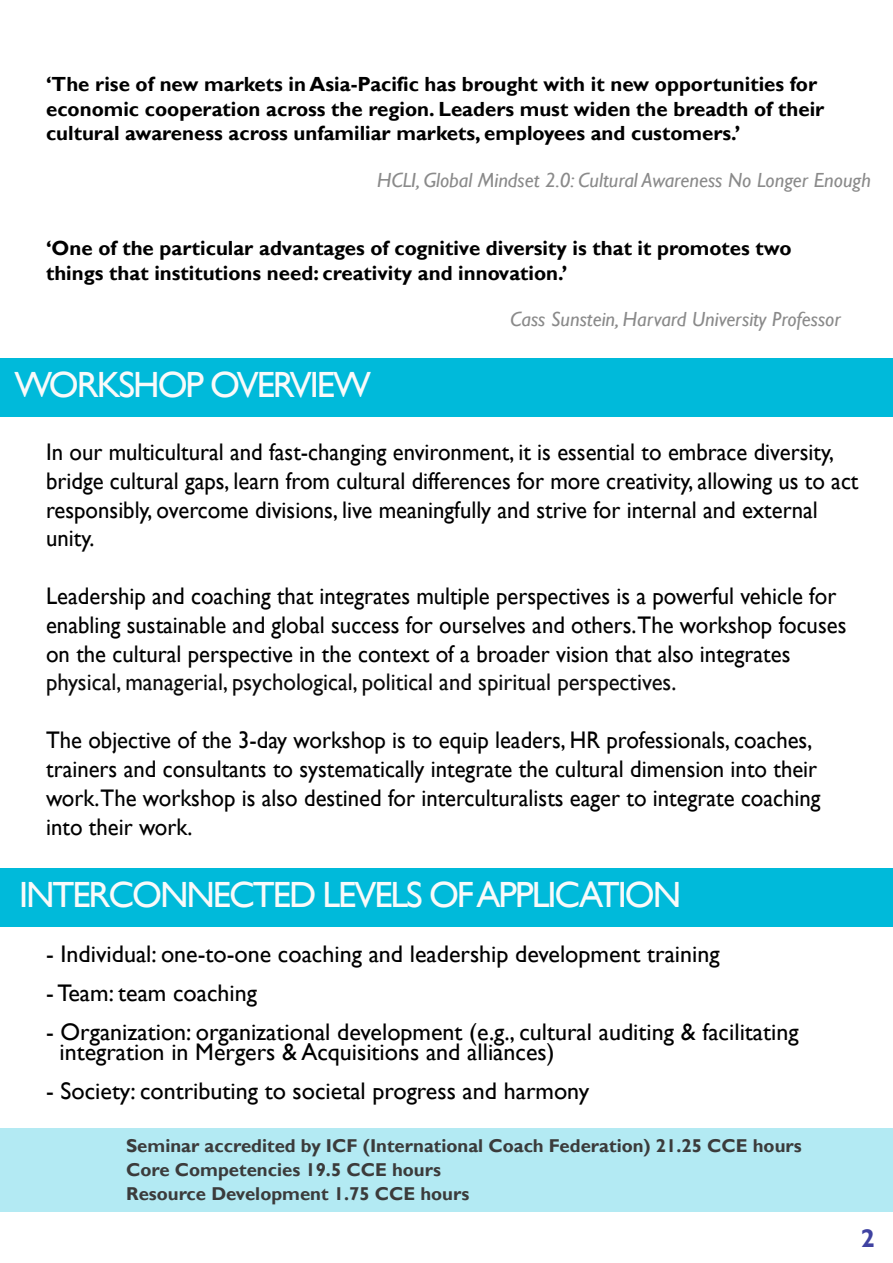
<style>
.page{position:relative;width:893px;height:1263px;background:#fff}
.page>*{position:absolute;margin:0;border:0;box-sizing:border-box;transform-origin:0 0}
.t1{font:36.45px "Gill Sans";letter-spacing:-.055em;color:#f9fafa}
.t2{font:700 25.5px "Gill Sans";color:#3f42a1}
.t3{font:24px/28.8px "Gill Sans";color:#000;scale:.95 1}
.t4{font:24px/19.5px "Gill Sans";color:#000}
.t5{font:24px "Gill Sans";color:#0b0b0b;scale:.95 1}
.t6{font:700 20.4px/24.6px "Gill Sans";color:#000}
.t7{font:italic 20.4px "Gill Sans";color:#8a8a8a}
.t8{font:700 18.6px/24px "Gill Sans";color:#3b3b3b}
</style>
<div class="page">
<div style="left:1px;top:358px;width:892px;height:58px;background:#00bada"></div>
<div style="left:1px;top:868px;width:892px;height:58px;background:#00bada"></div>
<div style="left:1px;top:1127px;width:892px;height:84px;background:#b3eaf3"></div>
<p class="t6" style="left:46px;top:73px;width:780px">‘The rise of new markets in Asia-Pacific has brought with it new opportunities for economic cooperation across the region. Leaders must widen the breadth of their cultural awareness across unfamiliar markets, employees and customers.’</p>
<p class="t7" style="left:377px;top:168px;width:495px">HCLI, Global Mindset 2.0: Cultural Awareness No Longer Enough</p>
<p class="t6" style="left:46px;top:236px;width:747px">‘One of the particular advantages of cognitive diversity is that it promotes two things that institutions need: creativity and innovation.’</p>
<p class="t7" style="left:510px;top:307px;width:332px">Cass Sunstein, Harvard University Professor</p>
<h1 class="t1" style="left:14px;top:363px;width:358px">WORKSHOP OVERVIEW</h1>
<p class="t3" style="left:46px;top:438px;width:857px">In our multicultural and fast-changing environment, it is essential to embrace diversity, bridge cultural gaps, learn from cultural differences for more creativity, allowing us to act responsibly, overcome divisions, live meaningfully and strive for internal and external unity.</p>
<p class="t3" style="left:46px;top:582px;width:844px">Leadership and coaching that integrates multiple perspectives is a powerful vehicle for enabling sustainable and global success for ourselves and others.The workshop focuses on the cultural perspective in the context of a broader vision that also integrates</p>
<p class="t5" style="left:46px;top:668px;width:665px">physical, managerial, psychological, political and spiritual perspectives.</p>
<p class="t3" style="left:46px;top:726px;width:817px">The objective of the 3-day workshop is to equip leaders, HR professionals, coaches, trainers and consultants to systematically integrate the cultural dimension into their work.The workshop is also destined for interculturalists eager to integrate coaching into their work.</p>
<h1 class="t1" style="left:19px;top:873px;width:664px">INTERCONNECTED LEVELS OFAPPLICATION</h1>
<p class="t4" style="left:46px;top:945px;width:675px">- Individual: one-to-one coaching and leadership development training</p>
<p class="t4" style="left:46px;top:984px;width:213px">- Team: team coaching</p>
<p class="t4" style="left:59px;top:1023px;width:741px;text-indent:-13px">- Organization: organizational development (e.g., cultural auditing &amp; facilitating integration in Mergers &amp; Acquisitions and alliances)</p>
<p class="t4" style="left:46px;top:1081px;width:545px">- Society: contributing to societal progress and harmony</p>
<p class="t8" style="left:126px;top:1134px;width:677px">Seminar accredited by ICF (International Coach Federation) 21.25 CCE hours<br>Core Competencies 19.5 CCE hours<br>Resource Development 1.75 CCE hours</p>
<p class="t2" style="left:861px;top:1223px;width:16px">2</p>
</div>
